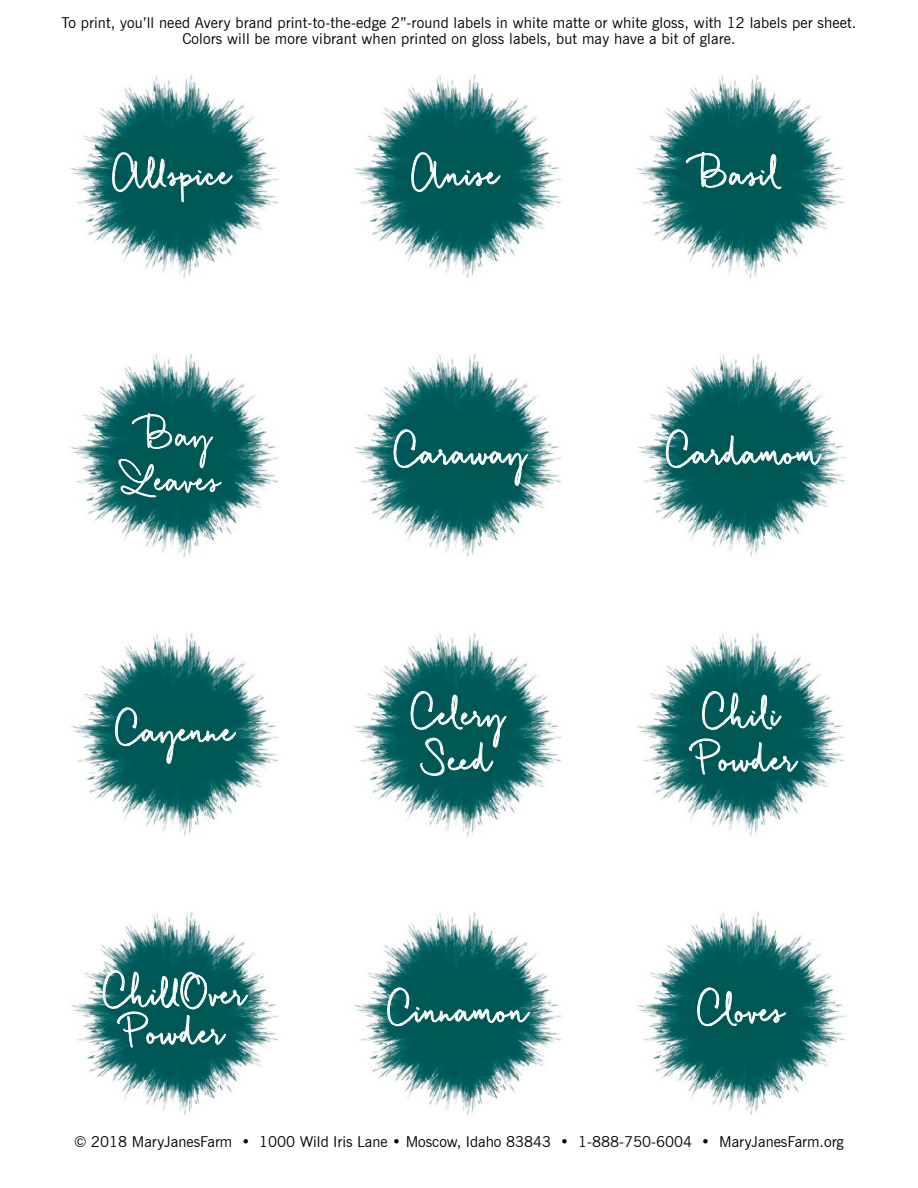
<style>
.page{position:relative;width:918px;height:1188px;background:#fff}
.page>*{position:absolute;margin:0;border:0;box-sizing:border-box;transform-origin:0 0}
.t1{font:italic 700 33.15px/45px "Quickpen";color:#fff;text-align:center;scale:.77 1}
.t2{font:italic 33.15px/45px "Quickpen";color:#fff;text-align:center;scale:.77 1}
.t3{font:15px/16.5px "News Gothic BT";letter-spacing:.01em;color:#000;text-align:center}
</style>
<div class="page">
<img style="left:637px;top:912px;width:209px;height:203px">
<img style="left:354px;top:912px;width:208px;height:204px">
<img style="left:71px;top:912px;width:208px;height:203px">
<img style="left:637px;top:633px;width:208px;height:203px">
<img style="left:354px;top:633px;width:208px;height:204px">
<img style="left:71px;top:633px;width:208px;height:203px">
<img style="left:637px;top:354px;width:209px;height:202px">
<img style="left:70px;top:354px;width:209px;height:203px">
<img style="left:636px;top:75px;width:209px;height:203px">
<img style="left:354px;top:75px;width:208px;height:204px">
<img style="left:354px;top:354px;width:208px;height:204px">
<img style="left:70px;top:75px;width:209px;height:203px">
<svg style="left:387px;top:987px;width:143px;height:40px;background:#226f6c"></svg>
<svg style="left:697px;top:987px;width:89px;height:40px;background:#297370"></svg>
<svg style="left:112px;top:149px;width:121px;height:53px;background:#216d6b"></svg>
<svg style="left:686px;top:148px;width:95px;height:48px;background:#236f6c"></svg>
<svg style="left:411px;top:152px;width:89px;height:43px;background:#236f6c"></svg>
<svg style="left:119px;top:409px;width:103px;height:89px;background:#216d6b"></svg>
<svg style="left:102px;top:968px;width:146px;height:80px;background:#2c7574"></svg>
<svg style="left:665px;top:429px;width:157px;height:39px;background:#2b7472"></svg>
<svg style="left:115px;top:707px;width:121px;height:65px;background:#186765"></svg>
<svg style="left:393px;top:429px;width:135px;height:65px;background:#196967"></svg>
<svg style="left:689px;top:690px;width:109px;height:85px;background:#226e6c"></svg>
<svg style="left:410px;top:691px;width:97px;height:86px;background:#226e6c"></svg>
<p class="t3" style="left:62px;top:14px;width:796px">To print, you’ll need Avery brand print-to-the-edge 2”-round labels in white matte or white gloss, with 12 labels per sheet.<br>Colors will be more vibrant when printed on gloss labels, but may have a bit of glare.</p>
<h1 class="t1" style="left:117px;top:151px;width:179px">Allspice</h1>
<h1 class="t1" style="left:416px;top:151px;width:139px">Anise</h1>
<h1 class="t1" style="left:702px;top:151px;width:132px">Basil</h1>
<h1 class="t2" style="left:127px;top:413px;width:151px">Bay<br>Leaves</h1>
<h1 class="t1" style="left:121px;top:708px;width:178px">Cayenne</h1>
<h1 class="t1" style="left:109px;top:974px;width:210px;line-height:39px">ChillOver<br>Powder</h1>
<h1 class="t1" style="left:400px;top:430px;width:196px">Caraway</h1>
<h1 class="t1" style="left:417px;top:692px;width:145px">Celery<br>Seed</h1>
<h1 class="t1" style="left:672px;top:430px;width:223px">Cardamom</h1>
<h1 class="t1" style="left:703px;top:692px;width:153px;text-align:left">Chili<br>Powder</h1>
<h1 class="t1" style="left:393px;top:988px;width:206px">Cinnamon</h1>
<h1 class="t1" style="left:703px;top:988px;width:136px">Cloves</h1>
<p class="t3" style="left:74px;top:1134px;width:771px">© 2018 MaryJanesFarm • 1000 Wild Iris Lane • Moscow, Idaho 83843 • 1-888-750-6004 • MaryJanesFarm.org</p>
</div>
